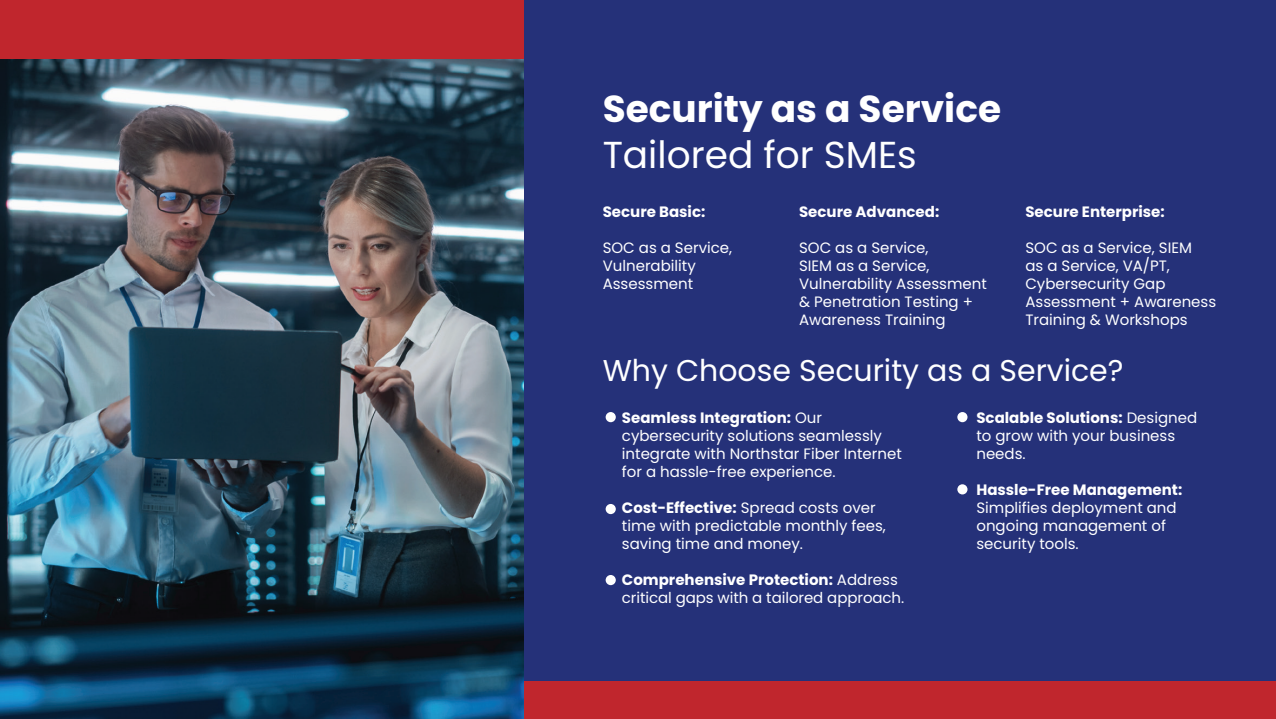
<style>
.page{position:relative;width:1276px;height:719px;background:#fff}
.page>*{position:absolute;margin:0;border:0;box-sizing:border-box;transform-origin:0 0}
.t1{font:700 37.5px "Poppins";color:#fff}
.t2{font:37.5px "Poppins";color:#fff}
.t3{font:30px "Poppins";color:#fff}
.t4{font:15px/18px "Poppins";color:#fff}
.t5{font:700 15px "Poppins";color:#fff}
.s1{font-weight:700}
</style>
<div class="page">
<div style="left:0;top:0;width:1276px;height:718px;background:#253179"></div>
<div style="left:0;top:0;width:524px;height:61px;background:#c0262d"></div>
<div style="left:524px;top:681px;width:752px;height:37px;background:#c0262d"></div>
<img style="left:0;top:59px;width:524px;height:659px">
<div style="left:605px;top:412px;width:11px;height:10px;background:#fff;border-radius:50%"></div>
<div style="left:957px;top:412px;width:10px;height:10px;background:#fff;border-radius:50%"></div>
<div style="left:957px;top:484px;width:10px;height:10px;background:#fff;border-radius:50%"></div>
<div style="left:605px;top:574px;width:11px;height:10px;background:#fff;border-radius:50%"></div>
<div style="left:605px;top:503px;width:11px;height:11px;background:#fff;border-radius:50%"></div>
<h1 class="t1" style="left:602px;top:87px;width:400px">Security as a Service</h1>
<h1 class="t2" style="left:602px;top:132px;width:316px">Tailored for SMEs</h1>
<p class="t5" style="left:602px;top:202px;width:104px">Secure Basic:</p>
<p class="t4" style="left:602px;top:238px;width:131px">SOC as a Service,<br>Vulnerability<br>Assessment</p>
<p class="t5" style="left:799px;top:202px;width:142px">Secure Advanced:</p>
<p class="t4" style="left:799px;top:238px;width:189px">SOC as a Service,<br>SIEM as a Service,<br>Vulnerability Assessment &amp; Penetration Testing +<br>Awareness Training</p>
<p class="t5" style="left:1025px;top:202px;width:141px">Secure Enterprise:</p>
<p class="t4" style="left:1025px;top:238px;width:192px">SOC as a Service, SIEM<br>as a Service, VA/PT,<br>Cybersecurity Gap<br>Assessment + Awareness<br>Training &amp; Workshops</p>
<h2 class="t3" style="left:602px;top:353px;width:522px">Why Choose Security as a Service?</h2>
<p class="t4" style="left:622px;top:408px;width:281px"><span class="s1">Seamless Integration:</span> Our cybersecurity solutions seamlessly integrate with Northstar Fiber Internet for a hassle-free experience.</p>
<p class="t4" style="left:622px;top:498px;width:265px"><span class="s1">Cost-Effective:</span> Spread costs over time with predictable monthly fees, saving time and money.</p>
<p class="t4" style="left:622px;top:570px;width:284px"><span class="s1">Comprehensive Protection:</span> Address critical gaps with a tailored approach.</p>
<p class="t4" style="left:976px;top:408px;width:222px"><span class="s1">Scalable Solutions:</span> Designed to grow with your business needs.</p>
<p class="t5" style="left:976px;top:481px;width:207px">Hassle-Free Management:</p>
<p class="t4" style="left:976px;top:498px;width:202px">Simplifies deployment and ongoing management of security tools.</p>
</div>
